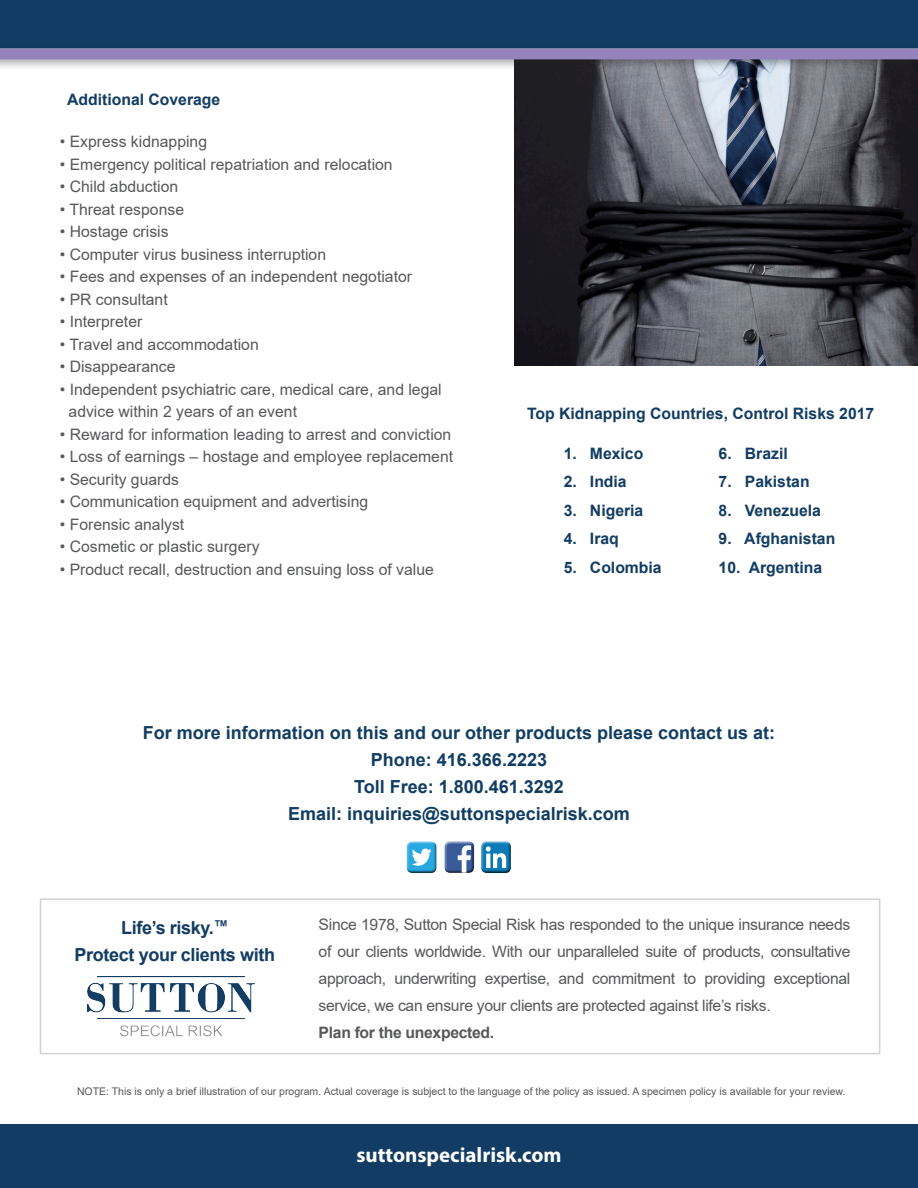
<style>
.page{position:relative;width:918px;height:1188px;background:#fff}
.page>*{position:absolute;margin:0;border:0;box-sizing:border-box;transform-origin:0 0}
.t1{font:700 21px "Myriad Pro";color:#fff}
.Bullets{font:700 18px "Arial";color:#113d62}
.t2{font:700 18px "Arial";letter-spacing:-.02em;color:#123c63}
.Bullets-2{font:15.75px/27px "Arial";color:#57585a;text-align:justify}
.Bullets-3{font:700 15.75px "Arial";color:#123c63}
.t3{font:700 15.75px "Arial";letter-spacing:-.02em;color:#57585a}
.Bullets-4{font:10.5px "Arial";color:#57585a}
</style>
<div class="page">
<div style="left:0;top:1125px;width:918px;height:63px;background:#123c63"></div>
<div style="left:0;top:0;width:918px;height:43px;background:#123c63"></div>
<img style="left:514px;top:71px;width:404px;height:295px">
<div style="left:442px;top:840px;width:33px;height:32px;background:#fff;opacity:.75"></div>
<div style="left:442px;top:842px;width:33px;height:33px;background:#231f20;opacity:.75"></div>
<svg style="left:458px;top:845px;width:13px;height:28px"></svg>
<div style="left:479px;top:841px;width:33px;height:31px;background:#fff;opacity:.75"></div>
<div style="left:479px;top:842px;width:33px;height:34px;background:#231f20;opacity:.75"></div>
<svg style="left:486px;top:846px;width:20px;height:22px"></svg>
<div style="left:404px;top:841px;width:33px;height:31px;background:#fff;opacity:.75"></div>
<div style="left:405px;top:842px;width:32px;height:34px;background:#231f20;opacity:.75"></div>
<svg style="left:412px;top:849px;width:20px;height:17px"></svg>
<img style="left:87px;top:977px;width:168px;height:60px">
<div style="left:40px;top:898px;width:840px;height:156px;border:2px solid #d1d2d4"></div>
<div style="left:0;top:43px;width:918px;height:28px;background:#231f20;opacity:.4"></div>
<div style="left:0;top:49px;width:918px;height:10px;background:#9483bd"></div>
<p class="Bullets-3" style="left:67px;top:89px;width:155px">Additional Coverage</p>
<p class="Bullets-2" style="left:60px;top:128px;width:149px">• Express kidnapping</p>
<p class="Bullets-2" style="left:60px;top:151px;width:334px">• Emergency political repatriation and relocation</p>
<p class="Bullets-2" style="left:60px;top:173px;width:120px">• Child abduction</p>
<p class="Bullets-2" style="left:60px;top:196px;width:126px">• Threat response</p>
<p class="Bullets-2" style="left:60px;top:218px;width:110px">• Hostage crisis</p>
<p class="Bullets-2" style="left:60px;top:241px;width:268px">• Computer virus business interruption</p>
<p class="Bullets-2" style="left:60px;top:263px;width:354px">• Fees and expenses of an independent negotiator</p>
<p class="Bullets-2" style="left:60px;top:286px;width:109px">• PR consultant</p>
<p class="Bullets-2" style="left:60px;top:308px;width:84px">• Interpreter</p>
<p class="Bullets-2" style="left:60px;top:331px;width:200px">• Travel and accommodation</p>
<p class="Bullets-2" style="left:60px;top:353px;width:117px">• Disappearance</p>
<p class="Bullets-2" style="left:60px;top:376px;width:383px">• Independent psychiatric care, medical care, and legal</p>
<p class="Bullets-2" style="left:69px;top:398px;width:230px">advice within 2 years of an event</p>
<p class="Bullets-2" style="left:60px;top:421px;width:393px">• Reward for information leading to arrest and conviction</p>
<p class="Bullets-2" style="left:60px;top:443px;width:395px">• Loss of earnings – hostage and employee replacement</p>
<p class="Bullets-2" style="left:60px;top:466px;width:121px">• Security guards</p>
<p class="Bullets-2" style="left:60px;top:488px;width:310px">• Communication equipment and advertising</p>
<p class="Bullets-2" style="left:60px;top:511px;width:126px">• Forensic analyst</p>
<p class="Bullets-2" style="left:60px;top:533px;width:201px">• Cosmetic or plastic surgery</p>
<p class="Bullets-2" style="left:60px;top:556px;width:376px">• Product recall, destruction and ensuing loss of value</p>
<p class="Bullets-3" style="left:527px;top:402px;width:349px">Top Kidnapping Countries, Control Risks 2017</p>
<p class="Bullets-3" style="left:564px;top:442px;width:81px">1. Mexico</p>
<p class="Bullets-3" style="left:564px;top:471px;width:65px">2. India</p>
<p class="Bullets-3" style="left:564px;top:499px;width:81px">3. Nigeria</p>
<p class="Bullets-3" style="left:564px;top:528px;width:57px">4. Iraq</p>
<p class="Bullets-3" style="left:564px;top:556px;width:100px">5. Colombia</p>
<p class="Bullets-3" style="left:719px;top:442px;width:71px">6. Brazil</p>
<p class="Bullets-3" style="left:719px;top:471px;width:93px">7. Pakistan</p>
<p class="Bullets-3" style="left:719px;top:499px;width:104px">8. Venezuela</p>
<p class="Bullets-3" style="left:719px;top:528px;width:118px">9. Afghanistan</p>
<p class="Bullets-3" style="left:719px;top:556px;width:105px">10. Argentina</p>
<p class="Bullets" style="left:143px;top:720px;width:634px">For more information on this and our other products please contact us at:</p>
<p class="Bullets" style="left:371px;top:747px;width:178px">Phone: 416.366.2223</p>
<p class="Bullets" style="left:354px;top:774px;width:211px">Toll Free: 1.800.461.3292</p>
<p class="Bullets" style="left:288px;top:801px;width:343px">Email: inquiries@suttonspecialrisk.com</p>
<p class="t2" style="left:121px;top:915px;width:109px">Life’s risky.<sup>™</sup></p>
<p class="t2" style="left:75px;top:942px;width:202px">Protect your clients with</p>
<p class="Bullets-2" style="left:319px;top:911px;width:533px">Since 1978, Sutton Special Risk has responded to the unique insurance needs of our clients worldwide. With our unparalleled suite of products, consultative approach, underwriting expertise, and commitment to providing exceptional service, we can ensure your clients are protected against life’s risks.</p>
<p class="t3" style="left:319px;top:1021px;width:177px">Plan for the unexpected.</p>
<p class="Bullets-4" style="left:77px;top:1084px;width:770px">NOTE: This is only a brief illustration of our program. Actual coverage is subject to the language of the policy as issued. A specimen policy is available for your review.</p>
<p class="t1" style="left:356px;top:1142px;width:207px">suttonspecialrisk.com</p>
</div>
